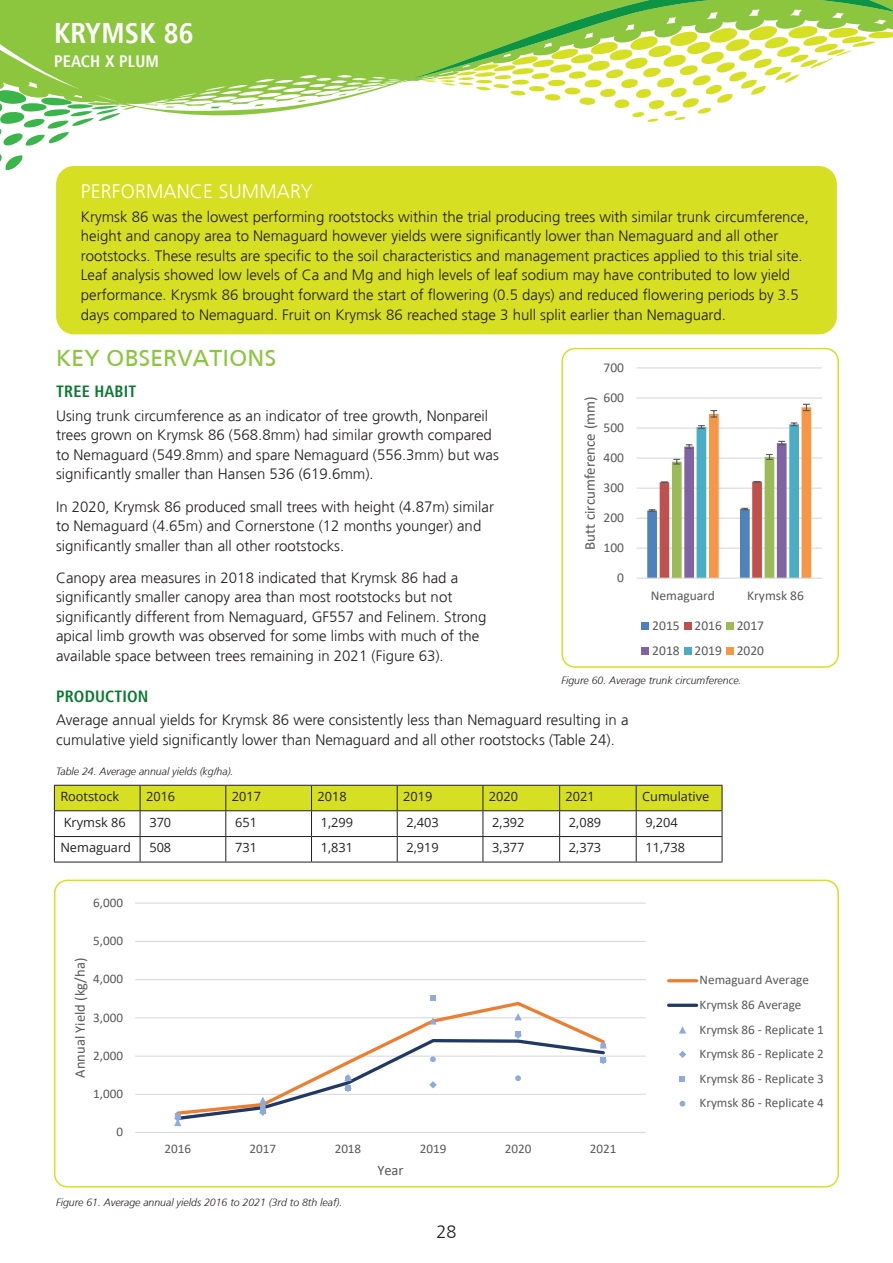
<style>
.page{position:relative;width:893px;height:1263px;background:#fff}
.page>*{position:absolute;margin:0;border:0;box-sizing:border-box;transform-origin:0 0}
.t1{font:700 condensed 28.5px "Frutiger";letter-spacing:.01em;color:#fff}
.t2{font:24px "Frutiger";letter-spacing:.01em;color:#8bc63e}
.t3{font:300 19.5px "Frutiger";letter-spacing:.01em;color:#fff}
.t4{font:300 18px "Frutiger";color:#231f20}
.t5{font:700 condensed 16.5px "Frutiger";letter-spacing:.01em;color:#fff}
.t6{font:700 condensed 16.35px "Frutiger";letter-spacing:.01em;color:#0b7931}
.t7{font:300 15px/19.5px "Frutiger";color:#231f20}
.t8{font:15px "Calibri";color:#595959}
.t9{font:14.55px "Calibri";color:#595959}
.t10{font:13.5px/25.3px "Calibri";color:#595959}
.t11{font:13.2px/24.6px "Calibri";color:#595959}
.t12{font:12.75px "Open Sans";color:#231f20}
.t13{font:italic 300 10.5px "Frutiger";color:#231f20}
</style>
<div class="page">
<svg style="left:135px;top:902px;width:564px;height:231px"></svg>
<svg style="left:636px;top:367px;width:186px;height:288px"></svg>
<svg style="left:0;top:116px;width:115px;height:54px"></svg>
<svg style="left:0;top:0;width:413px;height:116px;background:#9ace5b"></svg>
<svg style="left:413px;top:0;width:480px;height:122px"></svg>
<div style="left:56px;top:166px;width:781px;height:168px;background:#d6df21;border-radius:18px"></div>
<svg style="left:54px;top:785px;width:669px;height:77px"></svg>
<hr style="left:54px;top:862px;width:86px;height:1px;background:#231f20">
<hr style="left:140px;top:862px;width:86px;height:1px;background:#231f20">
<hr style="left:226px;top:862px;width:85px;height:1px;background:#231f20">
<hr style="left:311px;top:862px;width:86px;height:1px;background:#231f20">
<hr style="left:397px;top:862px;width:86px;height:1px;background:#231f20">
<hr style="left:483px;top:862px;width:77px;height:1px;background:#231f20">
<hr style="left:560px;top:862px;width:76px;height:1px;background:#231f20">
<hr style="left:636px;top:862px;width:86px;height:1px;background:#231f20">
<div style="left:561px;top:348px;width:278px;height:320px;border:2px solid #d6df21;border-radius:13px"></div>
<div style="left:54px;top:880px;width:785px;height:307px;border:2px solid #d6df21;border-radius:13px"></div>
<p class="t1" style="left:54px;top:16px;width:141px">KRYMSK 86</p>
<p class="t5" style="left:54px;top:51px;width:107px">PEACH X PLUM</p>
<p class="t3" style="left:81px;top:180px;width:233px">PERFORMANCE SUMMARY</p>
<p class="t7" style="left:81px;top:207px;width:729px">Krymsk 86 was the lowest performing rootstocks within the trial producing trees with similar trunk circumference, height and canopy area to Nemaguard however yields were significantly lower than Nemaguard and all other rootstocks. These results are specific to the soil characteristics and management practices applied to this trial site.<br>Leaf analysis showed low levels of Ca and Mg and high levels of leaf sodium may have contributed to low yield performance. Krysmk 86 brought forward the start of flowering (0.5 days) and reduced flowering periods by 3.5 days compared to Nemaguard. Fruit on Krymsk 86 reached stage 3 hull split earlier than Nemaguard.</p>
<p class="t2" style="left:56px;top:344px;width:221px">KEY OBSERVATIONS</p>
<p class="t6" style="left:56px;top:382px;width:82px">TREE HABIT</p>
<p class="t7" style="left:56px;top:406px;width:444px">Using trunk circumference as an indicator of tree growth, Nonpareil trees grown on Krymsk 86 (568.8mm) had similar growth compared to Nemaguard (549.8mm) and spare Nemaguard (556.3mm) but was significantly smaller than Hansen 536 (619.6mm).</p>
<p class="t7" style="left:56px;top:497px;width:439px">In 2020, Krymsk 86 produced small trees with height (4.87m) similar to Nemaguard (4.65m) and Cornerstone (12 months younger) and significantly smaller than all other rootstocks.</p>
<p class="t7" style="left:56px;top:568px;width:432px">Canopy area measures in 2018 indicated that Krymsk 86 had a significantly smaller canopy area than most rootstocks but not significantly different from Nemaguard, GF557 and Felinem. Strong apical limb growth was observed for some limbs with much of the available space between trees remaining in 2021 (Figure 63).</p>
<p class="t10" style="left:604px;top:354px;width:22px">700</p>
<p class="t10" style="left:604px;top:384px;width:22px">600</p>
<p class="t8" style="left:580px;top:550px;width:155px;rotate:-90deg">Butt circumference (mm)</p>
<p class="t10" style="left:604px;top:414px;width:22px">500</p>
<p class="t10" style="left:604px;top:444px;width:22px">400</p>
<p class="t10" style="left:604px;top:474px;width:22px">300</p>
<p class="t10" style="left:604px;top:504px;width:22px">200</p>
<p class="t10" style="left:604px;top:534px;width:22px">100</p>
<p class="t10" style="left:617px;top:564px;width:8px">0</p>
<p class="t10" style="left:651px;top:582px;width:66px">Nemaguard</p>
<p class="t10" style="left:747px;top:582px;width:58px">Krymsk 86</p>
<p class="t10" style="left:652px;top:612px;width:113px">2015 2016 2017<br>2018 2019 2020</p>
<p class="t13" style="left:561px;top:674px;width:182px">Figure 60. Average trunk circumference.</p>
<p class="t6" style="left:56px;top:686px;width:94px">PRODUCTION</p>
<p class="t7" style="left:56px;top:711px;width:574px">Average annual yields for Krymsk 86 were consistently less than Nemaguard resulting in a cumulative yield significantly lower than Nemaguard and all other rootstocks (Table 24).</p>
<p class="t13" style="left:56px;top:765px;width:179px">Table 24. Average annual yields (kg/ha).</p>
<p class="t12" style="left:60px;top:788px;width:60px">Rootstock</p>
<p class="t12" style="left:146px;top:788px;width:31px">2016</p>
<p class="t12" style="left:232px;top:788px;width:31px">2017</p>
<p class="t12" style="left:317px;top:788px;width:31px">2018</p>
<p class="t12" style="left:403px;top:788px;width:31px">2019</p>
<p class="t12" style="left:489px;top:788px;width:31px">2020</p>
<p class="t12" style="left:566px;top:788px;width:31px">2021</p>
<p class="t12" style="left:642px;top:788px;width:69px">Cumulative</p>
<p class="t12" style="left:64px;top:813px;width:63px">Krymsk 86</p>
<p class="t12" style="left:149px;top:813px;width:23px">370</p>
<p class="t12" style="left:235px;top:813px;width:23px">651</p>
<p class="t12" style="left:321px;top:813px;width:34px">1,299</p>
<p class="t12" style="left:407px;top:813px;width:34px">2,403</p>
<p class="t12" style="left:492px;top:813px;width:34px">2,392</p>
<p class="t12" style="left:569px;top:813px;width:34px">2,089</p>
<p class="t12" style="left:645px;top:813px;width:34px">9,204</p>
<p class="t12" style="left:60px;top:839px;width:72px">Nemaguard</p>
<p class="t12" style="left:149px;top:839px;width:23px">508</p>
<p class="t12" style="left:235px;top:839px;width:23px">731</p>
<p class="t12" style="left:321px;top:839px;width:34px">1,831</p>
<p class="t12" style="left:407px;top:839px;width:34px">2,919</p>
<p class="t12" style="left:492px;top:839px;width:34px">3,377</p>
<p class="t12" style="left:569px;top:839px;width:34px">2,373</p>
<p class="t12" style="left:645px;top:839px;width:41px">11,738</p>
<p class="t11" style="left:93px;top:890px;width:31px">6,000</p>
<p class="t11" style="left:93px;top:928px;width:31px">5,000</p>
<p class="t9" style="left:70px;top:1078px;width:121px;rotate:-90deg">Annual Yield (kg/ha)</p>
<p class="t11" style="left:93px;top:966px;width:31px">4,000</p>
<p class="t11" style="left:93px;top:1004px;width:31px">3,000</p>
<p class="t11" style="left:93px;top:1043px;width:31px">2,000</p>
<p class="t11" style="left:93px;top:1081px;width:31px">1,000</p>
<p class="t11" style="left:116px;top:1119px;width:8px">0</p>
<p class="t11" style="left:164px;top:1136px;width:28px">2016</p>
<p class="t11" style="left:250px;top:1136px;width:28px">2017</p>
<p class="t11" style="left:335px;top:1136px;width:28px">2018</p>
<p class="t11" style="left:420px;top:1136px;width:28px">2019</p>
<p class="t11" style="left:505px;top:1136px;width:28px">2020</p>
<p class="t11" style="left:590px;top:1136px;width:28px">2021</p>
<p class="t9" style="left:377px;top:1160px;width:28px">Year</p>
<p class="t13" style="left:56px;top:1197px;width:288px">Figure 61. Average annual yields 2016 to 2021 (3rd to 8th leaf).</p>
<p class="t4" style="left:436px;top:1221px;width:22px">28</p>
<p class="t11" style="left:700px;top:967px;width:126px">Nemaguard Average<br>Krymsk 86 Average<br>Krymsk 86 - Replicate 1<br>Krymsk 86 - Replicate 2<br>Krymsk 86 - Replicate 3<br>Krymsk 86 - Replicate 4</p>
</div>
